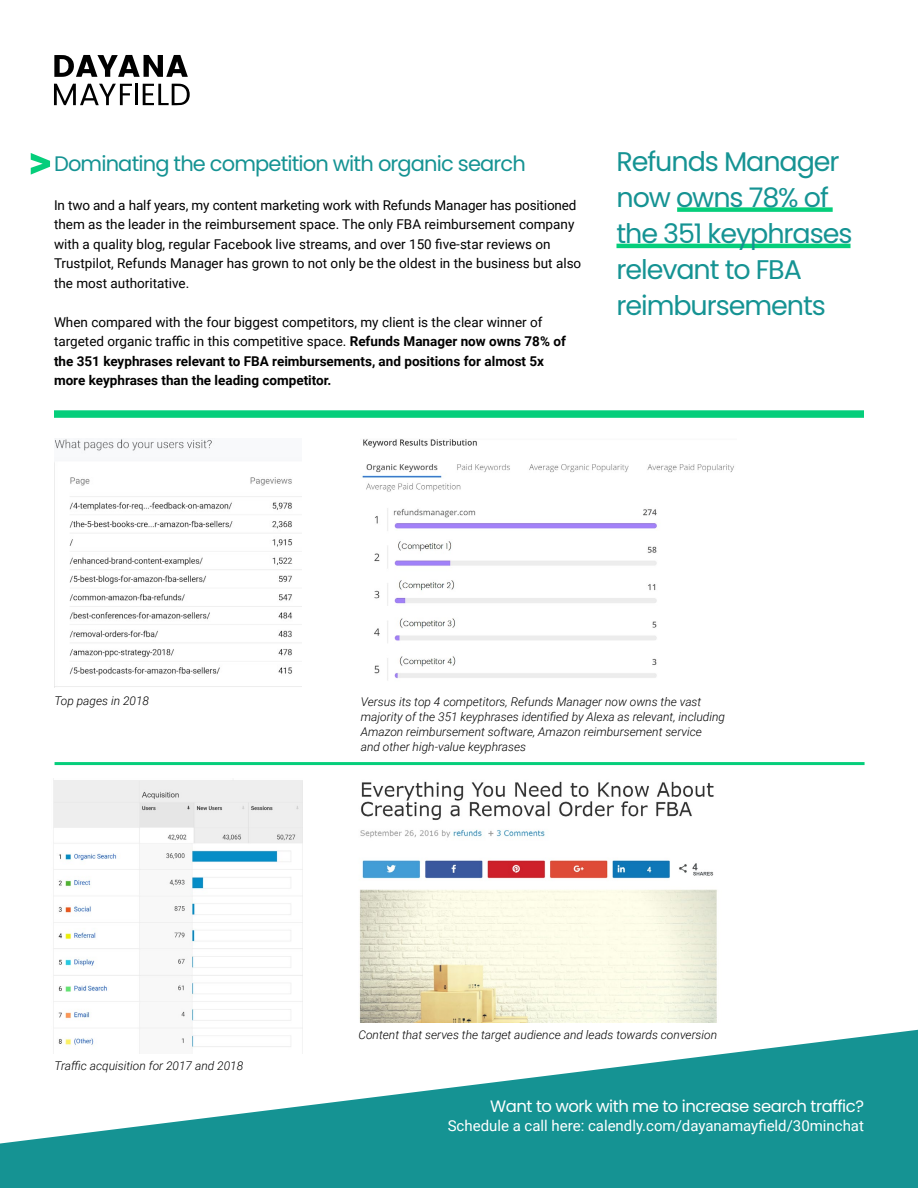
<style>
.page{position:relative;width:918px;height:1188px;background:#fff}
.page>*{position:absolute;margin:0;border:0;box-sizing:border-box;transform-origin:0 0}
.t1{font:27px/36px "Poppins";letter-spacing:-.04em;color:#159393}
.t2{font:21px "Poppins";letter-spacing:-.04em;color:#159393}
.t3{font:16.5px "Poppins";letter-spacing:-.03em;color:#fff}
.t4{font:15px "Roboto";color:#fff}
.t5{font:13.5px/19.5px "Roboto";color:#000}
.t6{font:700 13.5px/19.5px "Roboto";color:#000}
.t7{font:italic 300 12px/15px "Roboto";color:#000}
.s1{font-weight:400}
</style>
<div class="page">
<div style="left:677px;top:207px;width:156px;height:5px;background:#05ce7b"></div>
<svg style="left:54px;top:55px;width:134px;height:22px"></svg>
<svg style="left:143px;top:84px;width:47px;height:21px"></svg>
<hr style="left:135px;top:84px;width:3px;height:21px;background:#000">
<svg style="left:54px;top:84px;width:78px;height:21px"></svg>
<svg style="left:0;top:1030px;width:918px;height:158px;fill:#159393"></svg>
<svg style="left:31px;top:153px;width:19px;height:22px"></svg>
<hr style="left:616px;top:244px;width:234px;height:4px;background:#05ce7b">
<img style="left:55px;top:439px;width:247px;height:248px">
<img style="left:52px;top:779px;width:250px;height:275px">
<img style="left:362px;top:439px;width:372px;height:242px">
<img style="left:359px;top:781px;width:358px;height:242px">
<div style="left:54px;top:410px;width:810px;height:8px;background:#05ce7b"></div>
<hr style="left:55px;top:762px;width:810px;height:3px;background:#05ce7b">
<h2 class="t2" style="left:54px;top:151px;width:473px">Dominating the competition with organic search</h2>
<p class="t5" style="left:54px;top:195px;width:529px">In two and a half years, my content marketing work with Refunds Manager has positioned them as the leader in the reimbursement space. The only FBA reimbursement company with a quality blog, regular Facebook live streams, and over 150 five-star reviews on Trustpilot, Refunds Manager has grown to not only be the oldest in the business but also the most authoritative.</p>
<p class="t6" style="left:54px;top:312px;width:513px"><span class="s1">When compared with the four biggest competitors, my client is the clear winner of targeted organic traffic in this competitive space.</span> Refunds Manager now owns 78% of the 351 keyphrases relevant to FBA reimbursements, and positions for almost 5x more keyphrases than the leading competitor.</p>
<h1 class="t1" style="left:616px;top:144px;width:238px">Refunds Manager now owns 78% of the 351 keyphrases relevant to FBA reimbursements</h1>
<p class="t7" style="left:54px;top:693px;width:96px">Top pages in 2018</p>
<p class="t7" style="left:55px;top:1058px;width:190px">Traffic acquisition for 2017 and 2018</p>
<p class="t7" style="left:361px;top:693px;width:366px">Versus its top 4 competitors, Refunds Manager now owns the vast majority of the 351 keyphrases identified by Alexa as relevant, including Amazon reimbursement software, Amazon reimbursement service<br>and other high-value keyphrases</p>
<p class="t7" style="left:358px;top:1027px;width:360px">Content that serves the target audience and leads towards conversion</p>
<p class="t3" style="left:490px;top:1096px;width:375px">Want to work with me to increase search traffic?</p>
<p class="t4" style="left:448px;top:1115px;width:418px">Schedule a call here: calendly.com/dayanamayfield/30minchat</p>
</div>
